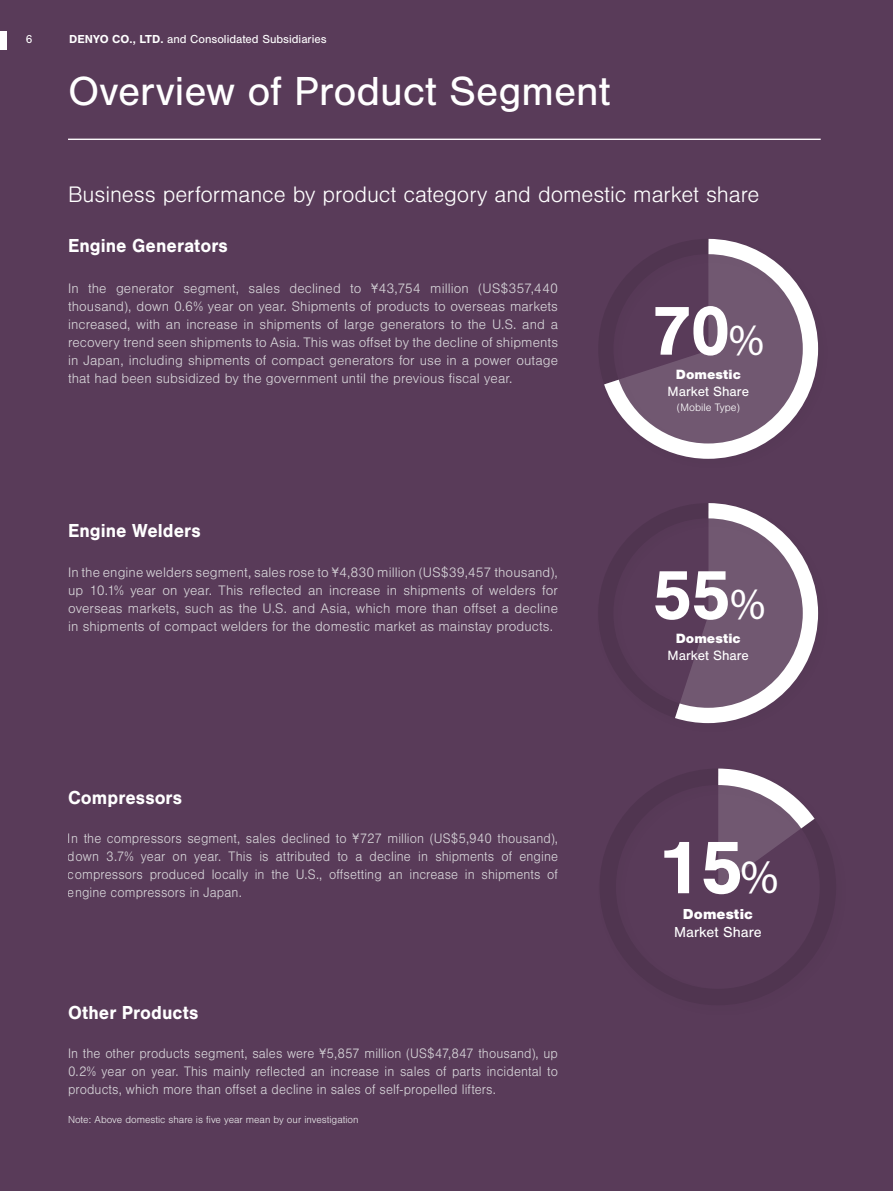
<style>
.page{position:relative;width:893px;height:1191px;background:#593b59}
.page>*{position:absolute;margin:0;border:0;box-sizing:border-box;transform-origin:0 0}
.t1{font:700 77.7px "Nimbus San";color:#fff}
.t2{font:700 72.15px "Nimbus San";color:#fff}
.t3{font:42px "Nimbus San";color:#fff}
.t4{font:300 23.25px "Nimbus San";letter-spacing:-.005em;color:#fff}
.t5{font:700 19.5px "Nimbus San";color:#fff;scale:.95 1}
.t6{font:15px "Nimbus San";color:#fff}
.t7{font:900 15px "Nimbus San";letter-spacing:.005em;color:#fff}
.t8{font:300 14.25px/18px "Nimbus San";letter-spacing:.01em;color:#e6e7e8;text-align:justify}
.t9{font:300 14.25px/18px "Nimbus San";letter-spacing:.01em;color:#e6e7e8;text-align:justify;scale:.95 1}
.t10{font:13.95px "Nimbus San";color:#fff}
.t11{font:900 13.95px "Nimbus San";letter-spacing:.005em;color:#fff}
.t12{font:12px "Nimbus San";color:#fff}
.t13{font:300 11.1px "Nimbus San";color:#fff}
.t14{font:300 10.5px "Nimbus San";color:#ececed}
.s1{font-weight:700}
.s2{font-family:"Helvetica Neue LT Std";font-weight:100;font-size:44.55px}
.s3{font-family:"Helvetica Neue LT Std";font-weight:100;font-size:48px}
</style>
<div class="page">
<svg style="left:604px;top:239px;width:214px;height:220px"></svg>
<svg style="left:675px;top:503px;width:143px;height:220px"></svg>
<svg style="left:718px;top:768px;width:97px;height:120px"></svg>
<hr style="left:68px;top:139px;width:753px;height:1px;background:#fff">
<div style="left:0;top:31px;width:7px;height:19px;background:#fff"></div>
<p class="t12" style="left:26px;top:33px;width:8px">6</p>
<p class="t12" style="left:69px;top:33px;width:259px"><span class="s1">DENYO CO., LTD.</span> and Consolidated Subsidiaries</p>
<h3 class="t3" style="left:68px;top:68px;width:544px">Overview of Product Segment</h3>
<h3 class="t4" style="left:68px;top:182px;width:693px">Business performance by product category and domestic market share</h3>
<h3 class="t5" style="left:68px;top:234px;width:170px">Engine Generators</h3>
<p class="t8" style="left:68px;top:279px;width:492px">In the generator segment, sales declined to ¥43,754 million (US$357,440 thousand), down 0.6% year on year. Shipments of products to overseas markets increased, with an increase in shipments of large generators to the U.S. and a recovery trend seen shipments to Asia. This was offset by the decline of shipments in Japan, including shipments of compact generators for use in a power outage that had been subsidized by the government until the previous fiscal year.</p>
<h3 class="t5" style="left:68px;top:520px;width:141px">Engine Welders</h3>
<p class="t8" style="left:68px;top:563px;width:491px">In the engine welders segment, sales rose to ¥4,830 million (US$39,457 thousand), up 10.1% year on year. This reflected an increase in shipments of welders for overseas markets, such as the U.S. and Asia, which more than offset a decline in shipments of compact welders for the domestic market as mainstay products.</p>
<h3 class="t5" style="left:68px;top:786px;width:122px">Compressors</h3>
<p class="t9" style="left:68px;top:829px;width:517px">In the compressors segment, sales declined to ¥727 million (US$5,940 thousand), down 3.7% year on year. This is attributed to a decline in shipments of engine compressors produced locally in the U.S., offsetting an increase in shipments of engine compressors in Japan.</p>
<h3 class="t5" style="left:68px;top:1001px;width:139px">Other Products</h3>
<p class="t9" style="left:68px;top:1045px;width:517px">In the other products segment, sales were ¥5,857 million (US$47,847 thousand), up 0.2% year on year. This mainly reflected an increase in sales of parts incidental to products, which more than offset a decline in sales of self-propelled lifters.</p>
<p class="t14" style="left:68px;top:1114px;width:292px">Note: Above domestic share is five year mean by our investigation</p>
<h2 class="t2" style="left:652px;top:290px;width:114px">70<span class="s2">%</span></h2>
<p class="t11" style="left:676px;top:366px;width:66px">Domestic</p>
<p class="t10" style="left:668px;top:383px;width:83px">Market Share</p>
<p class="t13" style="left:677px;top:401px;width:65px">(Mobile Type)</p>
<h2 class="t2" style="left:651px;top:554px;width:116px">55<span class="s2">%</span></h2>
<p class="t11" style="left:676px;top:630px;width:67px">Domestic</p>
<p class="t10" style="left:667px;top:647px;width:83px">Market Share</p>
<h1 class="t1" style="left:657px;top:824px;width:123px">15<span class="s3">%</span></h1>
<p class="t7" style="left:683px;top:905px;width:71px">Domestic</p>
<p class="t6" style="left:674px;top:924px;width:89px">Market Share</p>
</div>
